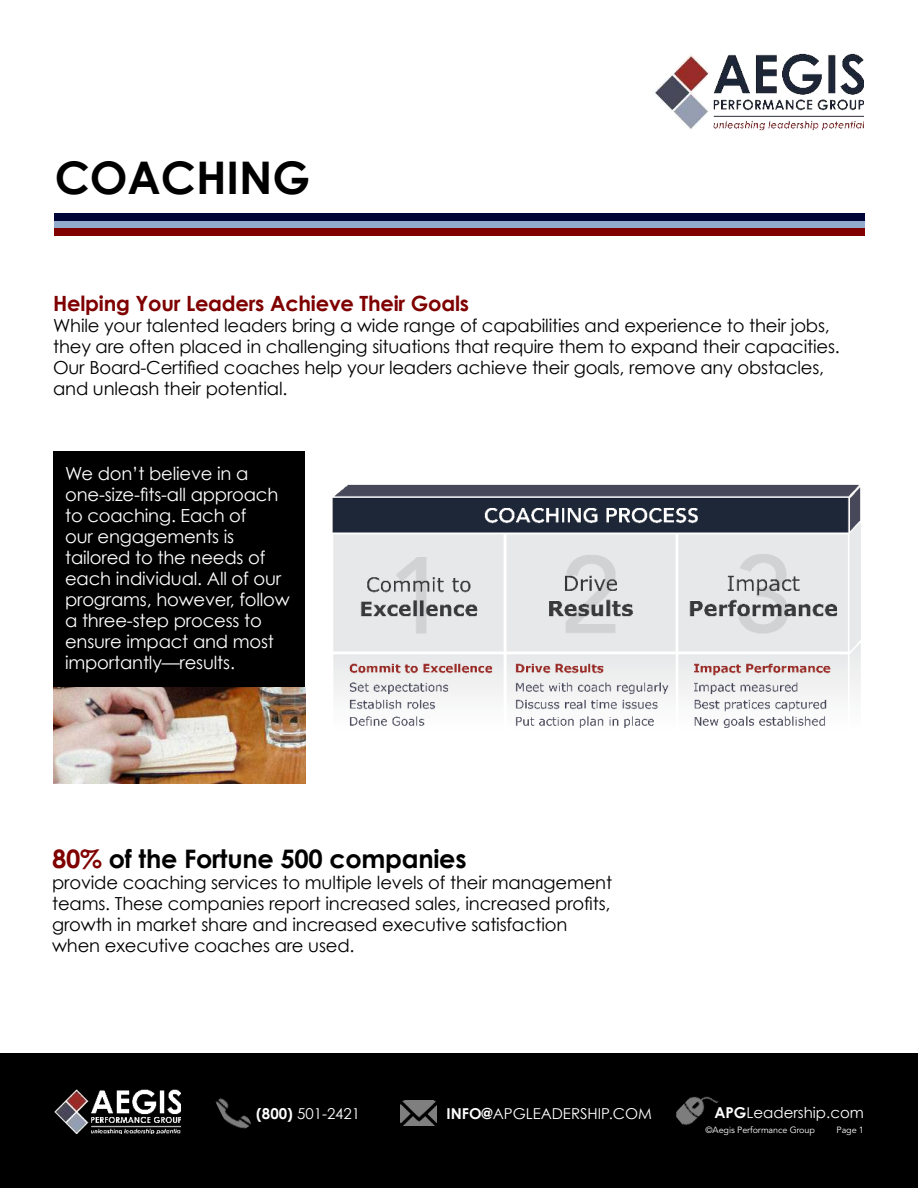
<style>
.page{position:relative;width:918px;height:1188px;background:#fff}
.page>*{position:absolute;margin:0;border:0;box-sizing:border-box;transform-origin:0 0}
.t1{font:700 45px "Century Gothic";color:#000}
.t2{font:700 25.5px "Century Gothic";letter-spacing:-.01em;color:#000}
.t3{font:700 21px "Century Gothic";letter-spacing:-.01em;color:#7f0000}
.t4{font:18px/21px "Century Gothic";letter-spacing:-.01em;color:#000}
.t5{font:18px/21px "Century Gothic";letter-spacing:-.01em;color:#fff}
.t6{font:15px "Century Gothic";color:#fff}
.t7{font:9px "Avenir LT Std";letter-spacing:-.01em;color:#fff}
.s1{color:#800000}
.s2{font-weight:700}
</style>
<div class="page">
<div style="left:0;top:1053px;width:918px;height:135px;background:#000"></div>
<img style="left:675px;top:1096px;width:44px;height:29px">
<img style="left:215px;top:1098px;width:36px;height:31px">
<img style="left:54px;top:1089px;width:126px;height:45px">
<img style="left:401px;top:1100px;width:36px;height:26px">
<img style="left:655px;top:54px;width:208px;height:77px">
<div style="left:54px;top:220px;width:811px;height:8px;background:#90abcb"></div>
<div style="left:54px;top:213px;width:811px;height:7px;background:#000538"></div>
<div style="left:54px;top:228px;width:811px;height:7px;background:#800000"></div>
<img style="left:332px;top:484px;width:529px;height:244px">
<div style="left:53px;top:451px;width:252px;height:239px;background:#000"></div>
<img style="left:53px;top:687px;width:252px;height:96px">
<h1 class="t1" style="left:55px;top:161px;width:257px">COACHING</h1>
<p class="t3" style="left:53px;top:295px;width:418px">Helping Your Leaders Achieve Their Goals</p>
<p class="t4" style="left:53px;top:317px;width:788px">While your talented leaders bring a wide range of capabilities and experience to their jobs, they are often placed in challenging situations that require them to expand their capacities.<br>Our Board-Certified coaches help your leaders achieve their goals, remove any obstacles, and unleash their potential.</p>
<p class="t5" style="left:65px;top:463px;width:226px">We don’t believe in a one-size-fits-all approach to coaching. Each of<br>our engagements is tailored to the needs of each individual. All of our programs, however, follow a three-step process to ensure impact and most importantly—results.</p>
<h2 class="t2" style="left:52px;top:848px;width:416px"><span class="s1">80%</span> of the Fortune 500 companies</h2>
<p class="t4" style="left:52px;top:871px;width:561px">provide coaching services to multiple levels of their management teams. These companies report increased sales, increased profits, growth in market share and increased executive satisfaction when executive coaches are used.</p>
<p class="t6" style="left:256px;top:1108px;width:105px"><span class="s2">(800)</span> 501-2421</p>
<p class="t6" style="left:447px;top:1108px;width:207px"><span class="s2">INFO@</span>APGLEADERSHIP.COM</p>
<p class="t6" style="left:714px;top:1107px;width:151px"><span class="s2">APG</span>Leadership.com</p>
<p class="t7" style="left:706px;top:1126px;width:111px">©Aegis Performance Group</p>
<p class="t7" style="left:837px;top:1126px;width:29px">Page 1</p>
</div>
